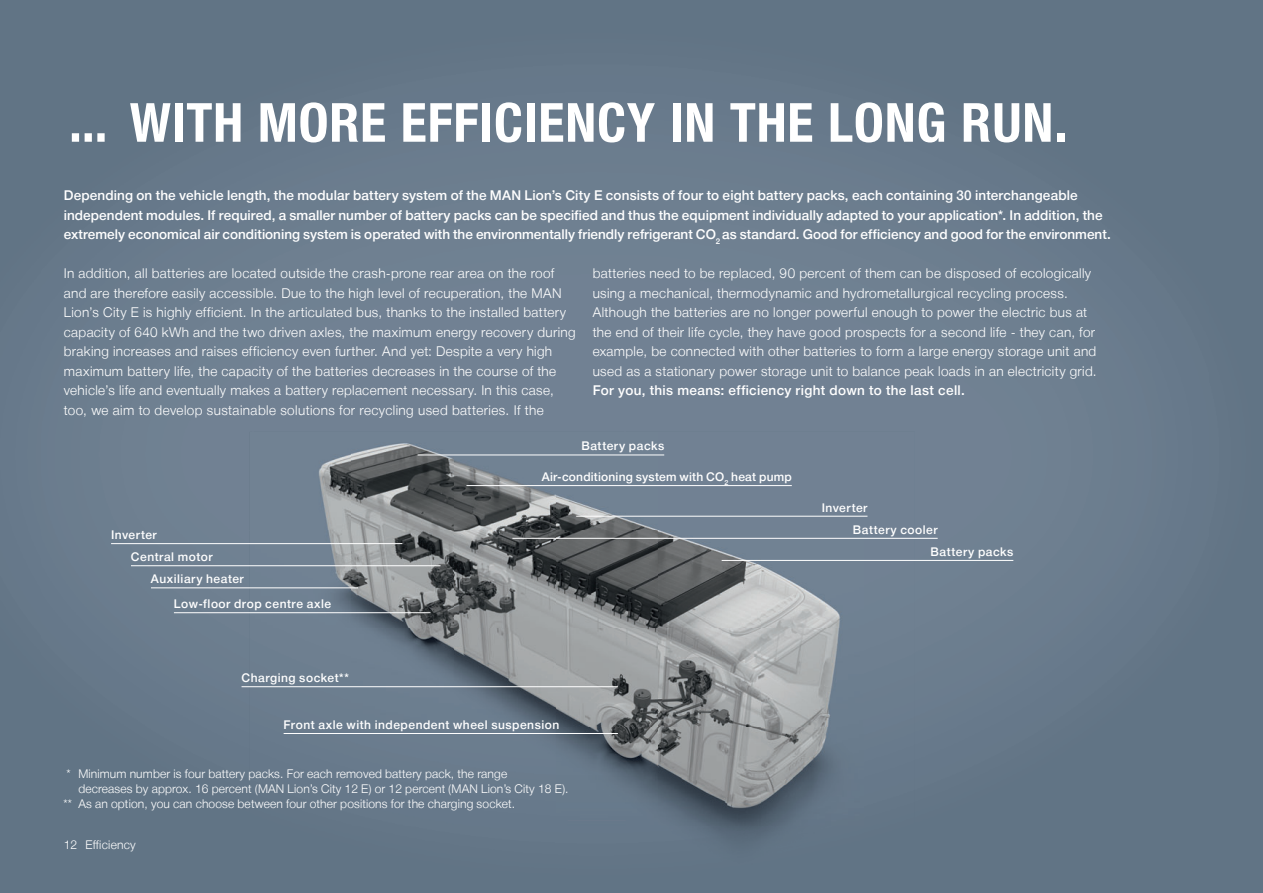
<style>
.page{position:relative;width:1263px;height:893px;background:#617485}
.page>*{position:absolute;margin:0;border:0;box-sizing:border-box;transform-origin:0 0}
.t1{font:700 54px "Man Global Condensed";letter-spacing:.015em;color:#fff}
.t2{font:300 13.5px/19.5px "Man Global";letter-spacing:.025em;color:#fff}
.t3{font:500 13.5px/19.5px "Man Global";letter-spacing:.005em;color:#fff}
.t4{font:500 13.5px "Man Global";letter-spacing:.025em;color:#fff}
.t5{font:300 12px "Man Global";letter-spacing:.01em;color:#fff}
.t6{font:500 12px "Man Global";letter-spacing:.04em;color:#fff}
.t7{font:500 12px "Man Global";letter-spacing:.015em;color:#fff}
</style>
<div class="page">
<div style="left:253px;top:163px;width:691px;height:291px;background:#708192"></div>
<div style="left:147px;top:238px;width:106px;height:450px;background:#6f8091"></div>
<div style="left:944px;top:240px;width:106px;height:429px;background:#6f8091"></div>
<div style="left:71px;top:306px;width:76px;height:297px;background:#6c7e8f"></div>
<div style="left:1050px;top:310px;width:71px;height:289px;background:#6c7e8f"></div>
<div style="left:915px;top:454px;width:29px;height:229px;background:#708192"></div>
<img style="left:250px;top:432px;width:665px;height:407px">
<hr style="left:512px;top:538px;width:426px;height:1px;background:#fff">
<hr style="left:576px;top:516px;width:291px;height:1px;background:#fff">
<hr style="left:466px;top:485px;width:326px;height:1px;background:#fff">
<hr style="left:722px;top:560px;width:291px;height:1px;background:#fff">
<hr style="left:418px;top:455px;width:246px;height:1px;background:#fff">
<hr style="left:111px;top:543px;width:291px;height:1px;background:#fff">
<hr style="left:151px;top:587px;width:207px;height:1px;background:#fff">
<hr style="left:131px;top:565px;width:310px;height:1px;background:#fff">
<hr style="left:174px;top:612px;width:257px;height:1px;background:#fff">
<hr style="left:242px;top:686px;width:376px;height:1px;background:#fff">
<hr style="left:284px;top:733px;width:334px;height:1px;background:#fff">
<h1 class="t1" style="left:61px;top:89px;width:1007px">… WITH MORE EFFICIENCY IN THE LONG RUN.</h1>
<p class="t3" style="left:64px;top:185px;width:1048px">Depending on the vehicle length, the modular battery system of the MAN Lion’s City E consists of four to eight battery packs, each containing 30 interchangeable independent modules. If required, a smaller number of battery packs can be specified and thus the equipment individually adapted to your application*. In addition, the extremely economical air conditioning system is operated with the environmentally friendly refrigerant CO<sub>2</sub> as standard. Good for efficiency and good for the environment.</p>
<p class="t2" style="left:64px;top:263px;width:513px">In addition, all batteries are located outside the crash-prone rear area on the roof and are therefore easily accessible. Due to the high level of recuperation, the MAN Lion’s City E is highly efficient. In the articulated bus, thanks to the installed battery capacity of 640 kWh and the two driven axles, the maximum energy recovery during braking increases and raises efficiency even further. And yet: Despite a very high maximum battery life, the capacity of the batteries decreases in the course of the vehicle’s life and eventually makes a battery replacement necessary. In this case, too, we aim to develop sustainable solutions for recycling used batteries. If the</p>
<p class="t2" style="left:593px;top:263px;width:505px">batteries need to be replaced, 90 percent of them can be disposed of ecologically using a mechanical, thermodynamic and hydrometallurgical recycling process.<br>Although the batteries are no longer powerful enough to power the electric bus at the end of their life cycle, they have good prospects for a second life - they can, for example, be connected with other batteries to form a large energy storage unit and used as a stationary power storage unit to balance peak loads in an electricity grid.</p>
<p class="t4" style="left:593px;top:382px;width:374px">For you, this means: efficiency right down to the last cell.</p>
<p class="t6" style="left:581px;top:439px;width:84px">Battery packs</p>
<p class="t6" style="left:111px;top:527px;width:47px">Inverter</p>
<p class="t6" style="left:151px;top:571px;width:94px">Auxiliary heater</p>
<p class="t6" style="left:131px;top:549px;width:83px">Central motor</p>
<p class="t6" style="left:174px;top:596px;width:159px">Low-floor drop centre axle</p>
<p class="t7" style="left:542px;top:469px;width:251px">Air-conditioning system with CO<sub>2</sub> heat pump</p>
<p class="t6" style="left:242px;top:670px;width:109px">Charging socket**</p>
<p class="t6" style="left:284px;top:717px;width:277px">Front axle with independent wheel suspension</p>
<p class="t5" style="left:67px;top:766px;width:442px">* Minimum number is four battery packs. For each removed battery pack, the range</p>
<p class="t5" style="left:78px;top:781px;width:492px">decreases by approx. 16 percent (MAN Lion’s City 12 E) or 12 percent (MAN Lion’s City 18 E).</p>
<p class="t5" style="left:63px;top:796px;width:453px">** As an option, you can choose between four other positions for the charging socket.</p>
<p class="t5" style="left:64px;top:838px;width:74px">12 Efficiency</p>
<p class="t6" style="left:822px;top:500px;width:47px">Inverter</p>
<p class="t6" style="left:853px;top:522px;width:86px">Battery cooler</p>
<p class="t6" style="left:930px;top:544px;width:84px">Battery packs</p>
</div>
